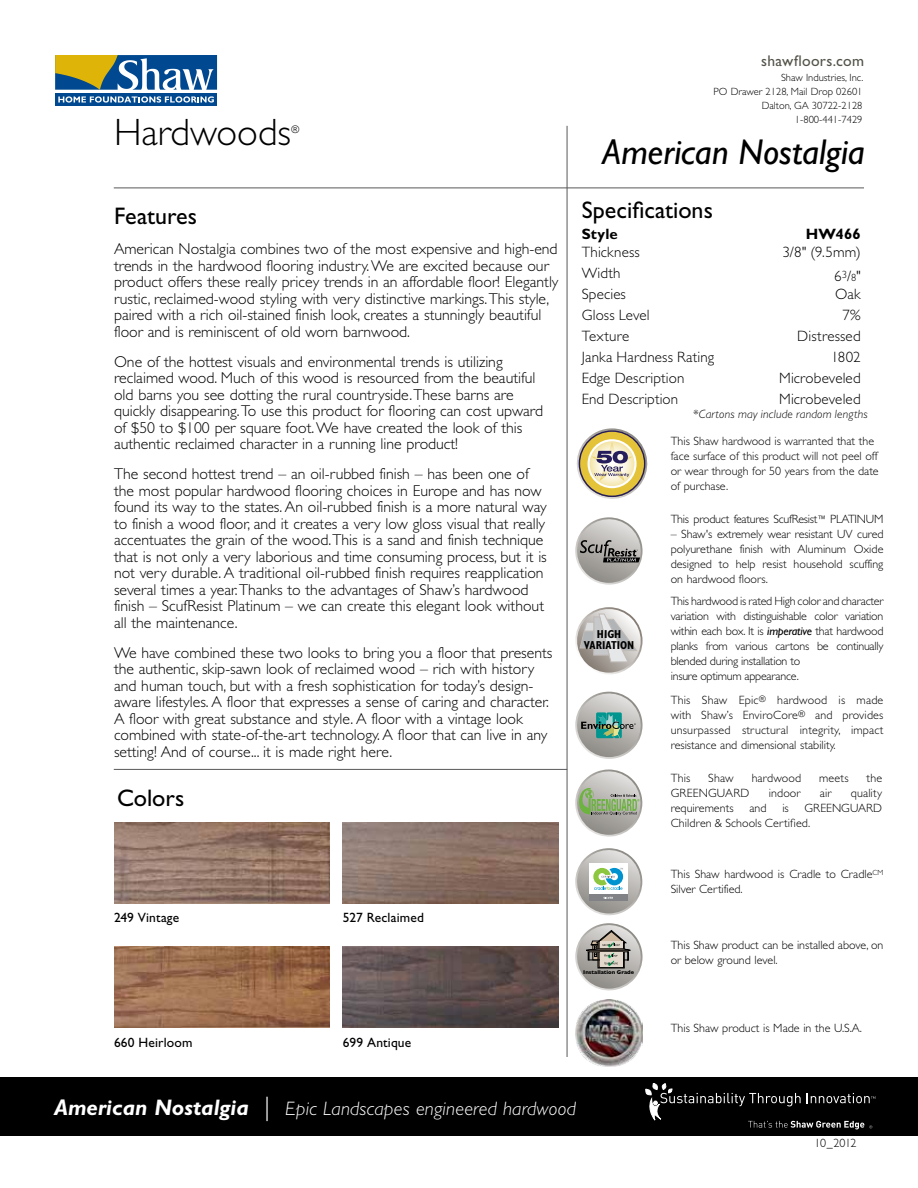
<style>
.page{position:relative;width:918px;height:1188px;background:#fff}
.page>*{position:absolute;margin:0;border:0;box-sizing:border-box;transform-origin:0 0}
.t1{font:300 38.25px "Gill Sans Std";color:#000}
.t2{font:italic 36px "Gill Sans Std";letter-spacing:-.005em;color:#000}
.t3{font:24px "Gill Sans Std";color:#000}
.t4{font:italic 300 19.5px "Gill Sans Std";letter-spacing:.01em;color:#fff}
.t5{font:300 15.75px/16.5px "Gill Sans Std";color:#000}
.t6{font:15.6px "Gill Sans Std";letter-spacing:.015em;color:#54534a}
.t7{font:300 15px "Gill Sans Std";letter-spacing:.01em;color:#000}
.t8{font:700 15px "Gill Sans Std";letter-spacing:.01em;color:#000}
.t9{font:13.5px "Gill Sans Std";letter-spacing:.01em;color:#000}
.t10{font:300 12px/15px "Gill Sans Std";color:#000}
.t11{font:300 12px/15px "Gill Sans Std";letter-spacing:-.02em;color:#000}
.t12{font:italic 300 12px "Gill Sans Std";letter-spacing:.015em;color:#000}
.t13{font:700 condensed 11.55px/11.6px "Gill Sans Std";color:#000;text-align:center}
.t14{font:300 10.5px/14.2px "Gill Sans Std";color:#000;text-align:right}
.t15{font:700 5.55px "Gill Sans";color:#000}
.s1{font-size:10.5px}
.s2{font-size:9px}
.s3{font-weight:400;font-style:italic}
.s4{font-weight:700;font-size:22.5px}
.s5{font-size:24.3px}
</style>
<div class="page">
<hr style="left:114px;top:769px;width:453px;height:1px;background:#58595b">
<hr style="left:114px;top:188px;width:750px;height:1px;background:#58595b">
<div style="left:0;top:1077px;width:918px;height:58px;background:#000"></div>
<hr style="left:567px;top:126px;width:1px;height:931px;background:#58595b">
<svg style="left:646px;top:1083px;width:229px;height:46px"></svg>
<div style="left:55px;top:93px;width:162px;height:13px;background:#004990"></div>
<svg style="left:55px;top:55px;width:162px;height:35px;background:#648382"></svg>
<svg style="left:58px;top:96px;width:156px;height:7px"></svg>
<svg style="left:576px;top:428px;width:72px;height:71px"></svg>
<img style="left:575px;top:999px;width:68px;height:67px">
<svg style="left:575px;top:923px;width:68px;height:68px"></svg>
<svg style="left:575px;top:769px;width:68px;height:146px"></svg>
<svg style="left:575px;top:691px;width:68px;height:68px"></svg>
<svg style="left:575px;top:607px;width:68px;height:67px"></svg>
<svg style="left:575px;top:517px;width:68px;height:68px"></svg>
<img style="left:343px;top:822px;width:215px;height:82px">
<img style="left:114px;top:822px;width:215px;height:82px">
<img style="left:114px;top:946px;width:215px;height:81px">
<img style="left:343px;top:946px;width:215px;height:81px">
<h1 class="t1" style="left:114px;top:111px;width:179px">Hardwoods</h1>
<p class="t14" style="left:291px;top:122px;width:10px">®</p>
<h3 class="t3" style="left:114px;top:202px;width:85px">Features</h3>
<p class="t5" style="left:114px;top:241px;width:446px">American Nostalgia combines two of the most expensive and high-end trends in the hardwood flooring industry. We are excited because our product offers these really pricey trends in an affordable floor! Elegantly rustic, reclaimed-wood styling with very distinctive markings. This style, paired with a rich oil-stained finish look, creates a stunningly beautiful floor and is reminiscent of old worn barnwood.</p>
<p class="t5" style="left:114px;top:353px;width:431px">One of the hottest visuals and environmental trends is utilizing reclaimed wood. Much of this wood is resourced from the beautiful old barns you see dotting the rural countryside. These barns are quickly disappearing. To use this product for flooring can cost upward of $50 to $100 per square foot. We have created the look of this authentic reclaimed character in a running line product!</p>
<p class="t5" style="left:114px;top:466px;width:434px">The second hottest trend – an oil-rubbed finish – has been one of the most popular hardwood flooring choices in Europe and has now found its way to the states. An oil-rubbed finish is a more natural way to finish a wood floor, and it creates a very low gloss visual that really accentuates the grain of the wood. This is a sand and finish technique that is not only a very laborious and time consuming process, but it is not very durable. A traditional oil-rubbed finish requires reapplication several times a year. Thanks to the advantages of Shaw’s hardwood finish – ScufResist Platinum – we can create this elegant look without all the maintenance.</p>
<p class="t5" style="left:114px;top:644px;width:440px">We have combined these two looks to bring you a floor that presents the authentic, skip-sawn look of reclaimed wood – rich with history and human touch, but with a fresh sophistication for today’s design&shy;aware lifestyles. A floor that expresses a sense of caring and character.<br>A floor with great substance and style. A floor with a vintage look combined with state-of-the-art technology. A floor that can live in any setting! And of course... it is made right here.</p>
<h3 class="t3" style="left:117px;top:784px;width:69px">Colors</h3>
<p class="t9" style="left:114px;top:910px;width:67px">249 Vintage</p>
<p class="t9" style="left:114px;top:1034px;width:80px">660 Heirloom</p>
<p class="t9" style="left:343px;top:910px;width:82px">527 Reclaimed</p>
<p class="t9" style="left:343px;top:1034px;width:70px">699 Antique</p>
<p class="t6" style="left:761px;top:52px;width:104px">shawfloors.com</p>
<p class="t14" style="left:714px;top:70px;width:151px">Shaw Industries, Inc.<br>PO Drawer 2128, Mail Drop 02601<br>Dalton, GA 30722-2128<br>1-800-441-7429</p>
<h2 class="t2" style="left:602px;top:131px;width:264px">American Nostalgia</h2>
<h3 class="t3" style="left:582px;top:196px;width:133px">Specifications</h3>
<p class="t8" style="left:582px;top:225px;width:38px">Style</p>
<p class="t8" style="left:806px;top:225px;width:56px">HW466</p>
<p class="t7" style="left:582px;top:244px;width:60px">Thickness</p>
<p class="t7" style="left:782px;top:244px;width:80px">3/8" (9.5mm)</p>
<p class="t7" style="left:582px;top:265px;width:40px">Width</p>
<p class="t7" style="left:834px;top:267px;width:28px">6<sup>3</sup>/<span class="s1">8</span>"</p>
<p class="t7" style="left:582px;top:286px;width:46px">Species</p>
<p class="t7" style="left:835px;top:286px;width:27px">Oak</p>
<p class="t7" style="left:582px;top:307px;width:70px">Gloss Level</p>
<p class="t7" style="left:842px;top:307px;width:20px">7%</p>
<p class="t7" style="left:582px;top:328px;width:49px">Texture</p>
<p class="t7" style="left:797px;top:328px;width:65px">Distressed</p>
<p class="t7" style="left:582px;top:349px;width:134px">Janka Hardness Rating</p>
<p class="t7" style="left:831px;top:349px;width:31px">1802</p>
<p class="t7" style="left:582px;top:370px;width:104px">Edge Description</p>
<p class="t7" style="left:779px;top:370px;width:83px">Microbeveled</p>
<p class="t7" style="left:582px;top:391px;width:98px">End Description</p>
<p class="t7" style="left:779px;top:391px;width:83px">Microbeveled</p>
<p class="t12" style="left:693px;top:407px;width:176px">*Cartons may include random lengths</p>
<p class="t10" style="left:671px;top:434px;width:210px">This Shaw hardwood is warranted that the face surface of this product will not peel off or wear through for 50 years from the date of purchase.</p>
<p class="t13" style="left:584px;top:628px;width:52px">HIGH<br>VARIATION</p>
<p class="t15" style="left:583px;top:969px;width:52px">Installation Grade</p>
<p class="t11" style="left:671px;top:512px;width:214px">This product features ScufResist<span class="s2">™</span> PLATINUM</p>
<p class="t10" style="left:671px;top:527px;width:214px;text-align:justify">– Shaw's extremely wear resistant UV cured polyurethane finish with Aluminum Oxide designed to help resist household scuffing on hardwood floors.</p>
<p class="t11" style="left:671px;top:593px;width:214px">This hardwood is rated High color and character variation with distinguishable color variation within each box. It is <span class="s3">imperative</span> that hardwood planks from various cartons be continually blended during installation to<br>insure optimum appearance.</p>
<p class="t10" style="left:671px;top:692px;width:214px;text-align:justify">This Shaw Epic<span class="s2">®</span> hardwood is made with Shaw’s EnviroCore<span class="s2">®</span> and provides unsurpassed structural integrity, impact resistance and dimensional stability.</p>
<p class="t10" style="left:671px;top:770px;width:21px">This</p>
<p class="t10" style="left:708px;top:770px;width:27px">Shaw</p>
<p class="t10" style="left:752px;top:770px;width:51px">hardwood</p>
<p class="t10" style="left:819px;top:770px;width:31px">meets</p>
<p class="t10" style="left:867px;top:770px;width:17px">the</p>
<p class="t10" style="left:671px;top:785px;width:80px">GREENGUARD</p>
<p class="t10" style="left:769px;top:785px;width:33px">indoor</p>
<p class="t10" style="left:820px;top:785px;width:13px">air</p>
<p class="t10" style="left:851px;top:785px;width:33px">quality</p>
<p class="t10" style="left:671px;top:800px;width:65px">requirements</p>
<p class="t10" style="left:749px;top:800px;width:19px">and</p>
<p class="t10" style="left:782px;top:800px;width:8px">is</p>
<p class="t10" style="left:671px;top:800px;width:213px;text-indent:134px">GREENGUARD<br>Children &amp; Schools Certified.</p>
<p class="t10" style="left:671px;top:867px;width:214px">This Shaw hardwood is Cradle to Cradle<sup>CM<br></sup>Silver Certified.</p>
<p class="t10" style="left:671px;top:938px;width:214px">This Shaw product can be installed above, on or below ground level.</p>
<p class="t10" style="left:671px;top:1020px;width:193px">This Shaw product is Made in the U.S.A.</p>
<p class="t4" style="left:54px;top:1098px;width:523px"><span class="s4">American Nostalgia</span> <span class="s5">|</span> Epic Landscapes engineered hardwood</p>
<p class="t10" style="left:815px;top:1136px;width:43px">10_2012</p>
</div>
